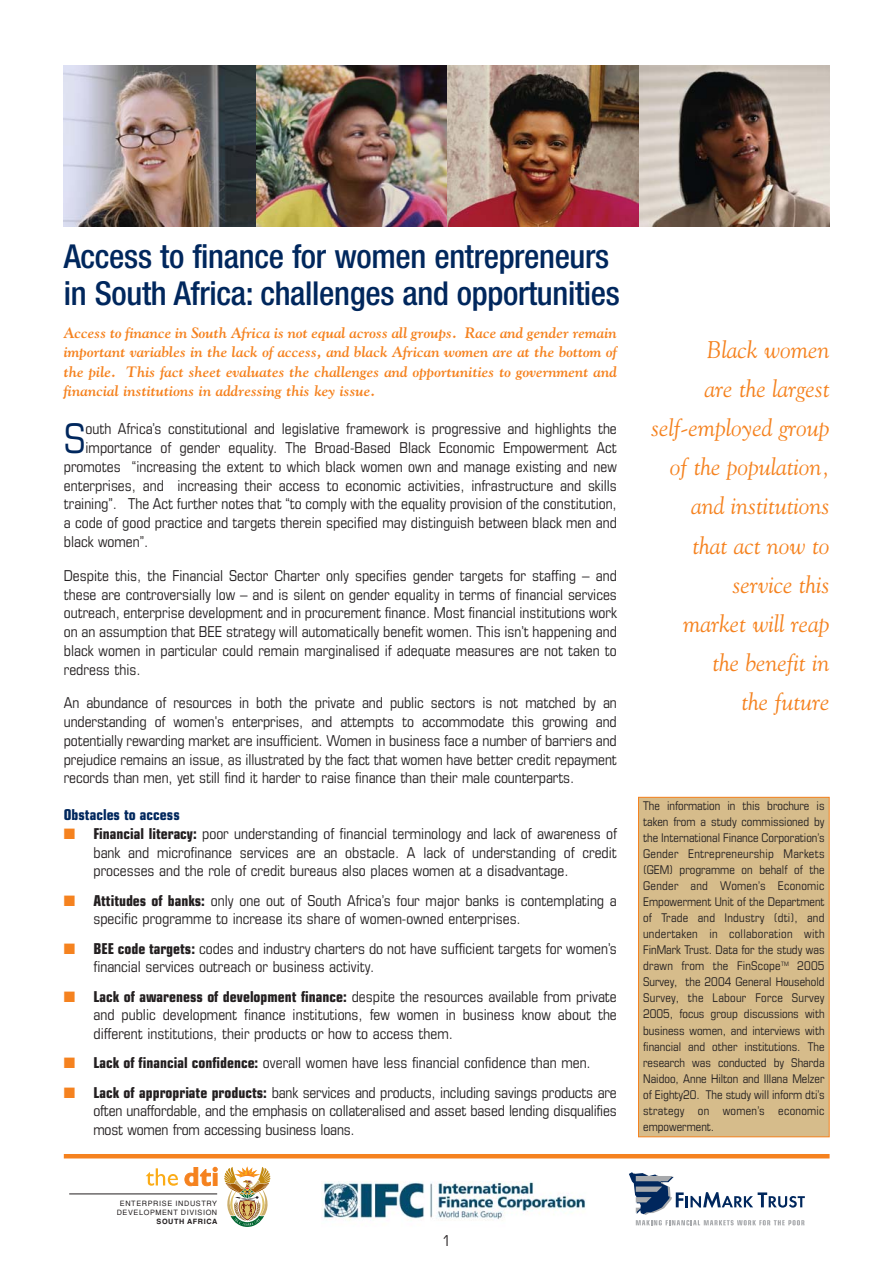
<style>
.page{position:relative;width:893px;height:1265px;background:#fff}
.page>*{position:absolute;margin:0;border:0;box-sizing:border-box;transform-origin:0 0}
.t1{font:condensed 40.95px "Eurostile";color:#00275d}
.t2{font:500 condensed 33px/37.5px "Helvetica Neue";letter-spacing:-.01em;color:#00275d}
.t3{font:italic 24px/39px "Goudy";color:#f5821f;text-align:right}
.t4{font:condensed 15px/18.8px "Eurostile";color:#231f20;text-align:justify}
.t5{font:italic 700 15px/19.5px "Goudy";color:#f5821f;text-align:justify}
.t6{font:700 condensed 15px "Eurostile";color:#00275d}
.t7{font:condensed 12px/16px "Eurostile";color:#231f20;text-align:justify}
.t8{font:7.35px/9.1px "Helvetica";letter-spacing:.085em;color:#231f20;text-align:center}
.t9{font:700 7.35px "Helvetica";letter-spacing:.075em;color:#231f20}
.s1{color:#f5821f}
.s2{font-weight:700}
</style>
<div class="page">
<div style="left:638px;top:797px;width:191px;height:339px;background:#d6bc8b"></div>
<div style="left:638px;top:797px;width:191px;height:340px;border:1px solid #f5821f"></div>
<svg style="left:224px;top:1166px;width:46px;height:60px"></svg>
<svg style="left:146px;top:1168px;width:32px;height:17px"></svg>
<svg style="left:184px;top:1167px;width:33px;height:19px"></svg>
<hr style="left:69px;top:1193px;width:148px;height:1px;background:#231f20">
<img style="left:321px;top:1158px;width:273px;height:63px">
<svg style="left:629px;top:1172px;width:175px;height:42px"></svg>
<svg style="left:635px;top:1220px;width:169px;height:5px"></svg>
<img style="left:638px;top:65px;width:191px;height:162px">
<img style="left:446px;top:65px;width:192px;height:162px">
<img style="left:255px;top:65px;width:191px;height:162px">
<img style="left:64px;top:65px;width:191px;height:162px">
<hr style="left:64px;top:1154px;width:765px;height:4px;background:#f5821f">
<h2 class="t2" style="left:64px;top:240px;width:557px">Access to finance for women entrepreneurs in South Africa: challenges and opportunities</h2>
<p class="t5" style="left:64px;top:324px;width:554px">Access to finance in South Africa is not equal across all groups. Race and gender remain important variables in the lack of access, and black African women are at the bottom of the pile. This fact sheet evaluates the challenges and opportunities to government and financial institutions in addressing this key issue.</p>
<h1 class="t1" style="left:64px;top:423px;width:23px">S</h1>
<p class="t4" style="left:86px;top:421px;width:533px">outh Africa’s constitutional and legislative framework is progressive and highlights the</p>
<p class="t4" style="left:86px;top:440px;width:533px">importance of gender equality. The Broad-Based Black Economic Empowerment Act</p>
<p class="t4" style="left:64px;top:458px;width:554px">promotes “increasing the extent to which black women own and manage existing and new</p>
<p class="t4" style="left:64px;top:477px;width:554px">enterprises, and increasing their access to economic activities, infrastructure and skills</p>
<p class="t4" style="left:64px;top:496px;width:554px">training”. The Act further notes that “to comply with the equality provision of the constitution,</p>
<p class="t4" style="left:64px;top:515px;width:554px">a code of good practice and targets therein specified may distinguish between black men and</p>
<p class="t4" style="left:64px;top:533px;width:86px">black women”.</p>
<p class="t4" style="left:64px;top:567px;width:554px">Despite this, the Financial Sector Charter only specifies gender targets for staffing – and these are controversially low – and is silent on gender equality in terms of financial services outreach, enterprise development and in procurement finance. Most financial institutions work on an assumption that BEE strategy will automatically benefit women. This isn’t happening and black women in particular could remain marginalised if adequate measures are not taken to redress this.</p>
<p class="t4" style="left:64px;top:695px;width:554px">An abundance of resources in both the private and public sectors is not matched by an understanding of women's enterprises, and attempts to accommodate this growing and potentially rewarding market are insufficient. Women in business face a number of barriers and prejudice remains an issue, as illustrated by the fact that women have better credit repayment records than men, yet still find it harder to raise finance than their male counterparts.</p>
<p class="t6" style="left:64px;top:809px;width:117px">Obstacles to access</p>
<p class="t4" style="left:93px;top:825px;width:525px;text-indent:-30px"><span class="s1">■</span> <span class="s2">Financial literacy:</span> poor understanding of financial terminology and lack of awareness of bank and microfinance services are an obstacle. A lack of understanding of credit processes and the role of credit bureaus also places women at a disadvantage.</p>
<p class="t4" style="left:93px;top:892px;width:525px;text-indent:-30px"><span class="s1">■</span> <span class="s2">Attitudes of banks:</span> only one out of South Africa’s four major banks is contemplating a specific programme to increase its share of women-owned enterprises.</p>
<p class="t4" style="left:93px;top:940px;width:525px;text-indent:-30px"><span class="s1">■</span> <span class="s2">BEE code targets:</span> codes and industry charters do not have sufficient targets for women’s financial services outreach or business activity.</p>
<p class="t4" style="left:93px;top:988px;width:525px;text-indent:-30px"><span class="s1">■</span> <span class="s2">Lack of awareness of development finance:</span> despite the resources available from private and public development finance institutions, few women in business know about the different institutions, their products or how to access them.</p>
<p class="t4" style="left:64px;top:1055px;width:528px"><span class="s1">■</span> <span class="s2">Lack of financial confidence:</span> overall women have less financial confidence than men.</p>
<p class="t4" style="left:93px;top:1084px;width:525px;text-indent:-30px"><span class="s1">■</span> <span class="s2">Lack of appropriate products:</span> bank services and products, including savings products are often unaffordable, and the emphasis on collateralised and asset based lending disqualifies most women from accessing business loans.</p>
<h3 class="t3" style="left:651px;top:332px;width:180px">Black women<br>are the largest self-employed group of the population, and institutions that act now to service this<br>market will reap the benefit in<br>the future</h3>
<p class="t7" style="left:643px;top:798px;width:183px">The information in this brochure is taken from a study commissioned by the International Finance Corporation’s Gender Entrepreneurship Markets (GEM) programme on behalf of the Gender and Women’s Economic Empowerment Unit of the Department of Trade and Industry (dti), and undertaken in collaboration with FinMark Trust. Data for the study was drawn from the FinScope<sup>TM</sup> 2005<br>Survey, the 2004 General Household Survey, the Labour Force Survey 2005, focus group discussions with business women, and interviews with financial and other institutions. The research was conducted by Sharda Naidoo, Anne Hilton and Illana Melzer of Eighty20. The study will inform dti’s strategy on women’s economic empowerment.</p>
<p class="t8" style="left:117px;top:1199px;width:102px">ENTERPRISE INDUSTRY<br>DEVELOPMENT DIVISION</p>
<p class="t9" style="left:157px;top:1219px;width:62px">SOUTH AFRICA</p>
<p class="t4" style="left:442px;top:1232px;width:10px">1</p>
</div>
